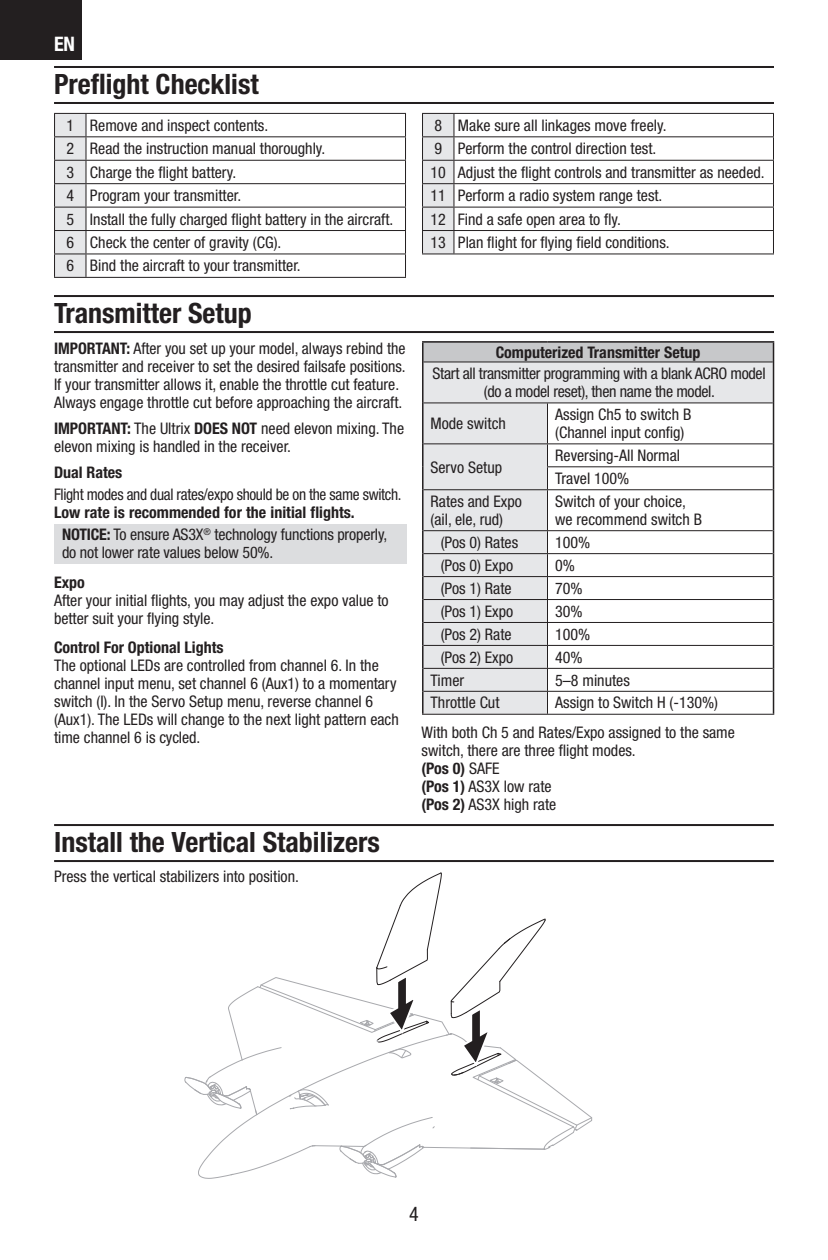
<style>
.page{position:relative;width:828px;height:1260px;background:#fff}
.page>*{position:absolute;margin:0;border:0;box-sizing:border-box;transform-origin:0 0}
.t1{font:700 condensed 28px "Helvetica Neue LT Std";color:#231f20}
.t2{font:700 condensed 20px "Helvetica Neue LT Std";color:#fff}
.t3{font:condensed 20px "Helvetica Neue LT Std";color:#231f20}
.t4{font:condensed 16px/18px "Helvetica Neue LT Std";color:#231f20}
.t5{font:700 condensed 16px/22px "Helvetica Neue LT Std";color:#231f20}
.t6{font:condensed 16px/18px "Helvetica Neue LT Std";letter-spacing:-.02em;color:#231f20;text-align:center}
.t7{font:condensed 16px "Helvetica Neue LT Std";letter-spacing:-.02em;color:#231f20;scale:.96 1}
.s1{font-weight:700}
.s2{font-weight:400}
</style>
<div class="page">
<div style="left:0;top:0;width:82px;height:59px;background:#231f20"></div>
<hr style="left:54px;top:66px;width:720px;height:2px;background:#231f20">
<hr style="left:54px;top:102px;width:720px;height:2px;background:#231f20">
<div style="left:54px;top:524px;width:352px;height:40px;background:#dcdddf"></div>
<hr style="left:54px;top:295px;width:720px;height:2px;background:#231f20">
<hr style="left:54px;top:331px;width:720px;height:2px;background:#231f20">
<hr style="left:54px;top:824px;width:720px;height:2px;background:#231f20">
<hr style="left:54px;top:860px;width:720px;height:2px;background:#231f20">
<svg style="left:184px;top:872px;width:409px;height:307px"></svg>
<hr style="left:86px;top:113px;width:320px;height:1px;background:#231f20">
<hr style="left:86px;top:136px;width:320px;height:1px;background:#231f20">
<hr style="left:86px;top:160px;width:320px;height:1px;background:#231f20">
<hr style="left:86px;top:183px;width:320px;height:1px;background:#231f20">
<hr style="left:86px;top:207px;width:320px;height:1px;background:#231f20">
<hr style="left:86px;top:230px;width:320px;height:1px;background:#231f20">
<hr style="left:86px;top:253px;width:320px;height:1px;background:#231f20">
<svg style="left:405px;top:114px;width:1px;height:163px"></svg>
<svg style="left:54px;top:113px;width:33px;height:164px;background:#d2d3d5"></svg>
<hr style="left:54px;top:277px;width:352px;height:1px;background:#231f20">
<hr style="left:454px;top:113px;width:320px;height:1px;background:#231f20">
<hr style="left:454px;top:136px;width:320px;height:1px;background:#231f20">
<hr style="left:454px;top:160px;width:320px;height:1px;background:#231f20">
<hr style="left:454px;top:183px;width:320px;height:1px;background:#231f20">
<hr style="left:454px;top:207px;width:320px;height:1px;background:#231f20">
<hr style="left:454px;top:230px;width:320px;height:1px;background:#231f20">
<svg style="left:422px;top:113px;width:32px;height:140px;background:#d4d5d7"></svg>
<svg style="left:773px;top:114px;width:1px;height:139px"></svg>
<hr style="left:422px;top:253px;width:352px;height:1px;background:#231f20">
<div style="left:423px;top:342px;width:351px;height:20px;background:#c7c8ca"></div>
<div style="left:424px;top:362px;width:349px;height:352px;background:#e6e7e9"></div>
<svg style="left:548px;top:403px;width:225px;height:311px"></svg>
<svg style="left:773px;top:343px;width:1px;height:19px"></svg>
<hr style="left:773px;top:362px;width:1px;height:41px;background:#231f20">
<hr style="left:422px;top:341px;width:126px;height:2px;background:#231f20">
<svg style="left:422px;top:343px;width:2px;height:19px"></svg>
<hr style="left:548px;top:341px;width:226px;height:2px;background:#231f20">
<hr style="left:422px;top:362px;width:2px;height:41px;background:#231f20">
<hr style="left:422px;top:403px;width:2px;height:41px;background:#231f20">
<hr style="left:422px;top:444px;width:2px;height:23px;background:#231f20">
<hr style="left:422px;top:467px;width:2px;height:23px;background:#231f20">
<hr style="left:422px;top:490px;width:2px;height:41px;background:#231f20">
<hr style="left:422px;top:531px;width:2px;height:23px;background:#231f20">
<hr style="left:422px;top:554px;width:2px;height:23px;background:#231f20">
<hr style="left:773px;top:403px;width:1px;height:41px;background:#231f20">
<hr style="left:773px;top:490px;width:1px;height:41px;background:#231f20">
<hr style="left:422px;top:577px;width:2px;height:23px;background:#231f20">
<hr style="left:422px;top:600px;width:2px;height:22px;background:#231f20">
<hr style="left:422px;top:622px;width:2px;height:23px;background:#231f20">
<hr style="left:422px;top:645px;width:2px;height:23px;background:#231f20">
<hr style="left:422px;top:668px;width:2px;height:23px;background:#231f20">
<hr style="left:422px;top:691px;width:2px;height:23px;background:#231f20">
<svg style="left:773px;top:444px;width:1px;height:46px"></svg>
<svg style="left:773px;top:531px;width:1px;height:183px"></svg>
<hr style="left:424px;top:361px;width:349px;height:1px;background:#231f20">
<hr style="left:424px;top:402px;width:349px;height:1px;background:#231f20">
<hr style="left:547px;top:403px;width:1px;height:40px;background:#231f20">
<hr style="left:424px;top:443px;width:349px;height:1px;background:#231f20">
<hr style="left:547px;top:466px;width:226px;height:1px;background:#231f20">
<svg style="left:547px;top:444px;width:1px;height:45px"></svg>
<hr style="left:424px;top:489px;width:349px;height:1px;background:#231f20">
<hr style="left:547px;top:490px;width:1px;height:40px;background:#231f20">
<hr style="left:424px;top:530px;width:349px;height:1px;background:#231f20">
<hr style="left:424px;top:553px;width:349px;height:1px;background:#231f20">
<hr style="left:424px;top:576px;width:349px;height:1px;background:#231f20">
<hr style="left:424px;top:599px;width:349px;height:1px;background:#231f20">
<hr style="left:424px;top:622px;width:349px;height:1px;background:#231f20">
<hr style="left:424px;top:645px;width:349px;height:1px;background:#231f20">
<hr style="left:424px;top:668px;width:349px;height:1px;background:#231f20">
<hr style="left:424px;top:691px;width:349px;height:1px;background:#231f20">
<svg style="left:547px;top:531px;width:1px;height:183px"></svg>
<hr style="left:422px;top:714px;width:352px;height:1px;background:#231f20">
<p class="t2" style="left:54px;top:37px;width:23px">EN</p>
<h1 class="t1" style="left:54px;top:74px;width:206px">Preflight Checklist</h1>
<p class="t4" style="left:66px;top:115px;width:328px;line-height:23.4px">1 Remove and inspect contents.<br>2 Read the instruction manual thoroughly.<br>3 Charge the flight battery.<br>4 Program your transmitter.<br>5 Install the fully charged flight battery in the aircraft.<br>6 Check the center of gravity (CG).<br>6 Bind the aircraft to your transmitter.</p>
<p class="t4" style="left:431px;top:115px;width:336px;line-height:23.4px">8 Make sure all linkages move freely.<br>9 Perform the control direction test.<br>10 Adjust the flight controls and transmitter as needed.<br>11 Perform a radio system range test.<br>12 Find a safe open area to fly.<br>13 Plan flight for flying field conditions.</p>
<h1 class="t1" style="left:54px;top:303px;width:199px">Transmitter Setup</h1>
<p class="t4" style="left:54px;top:341px;width:353px"><span class="s1">IMPORTANT:</span> After you set up your model, always rebind the transmitter and receiver to set the desired failsafe positions.<br>If your transmitter allows it, enable the throttle cut feature.<br>Always engage throttle cut before approaching the aircraft.</p>
<p class="t4" style="left:54px;top:421px;width:352px"><span class="s1">IMPORTANT:</span> The Ultrix <span class="s1">DOES NOT</span> need elevon mixing. The elevon mixing is handled in the receiver.</p>
<p class="t5" style="left:54px;top:463px;width:70px">Dual Rates</p>
<p class="t7" style="left:54px;top:489px;width:364px">Flight modes and dual rates/expo should be on the same switch.</p>
<p class="t5" style="left:62px;top:503px;width:327px;text-indent:-8px">Low rate is recommended for the initial flights.<br>NOTICE: <span class="s2">To ensure AS3X</span><sup>®</sup> <span class="s2">technology functions properly,</span></p>
<p class="t4" style="left:62px;top:545px;width:213px">do not lower rate values below 50%.</p>
<p class="t5" style="left:54px;top:573px;width:32px">Expo</p>
<p class="t4" style="left:54px;top:593px;width:336px">After your initial flights, you may adjust the expo value to better suit your flying style.</p>
<p class="t5" style="left:54px;top:638px;width:171px">Control For Optional Lights</p>
<p class="t4" style="left:54px;top:658px;width:346px">The optional LEDs are controlled from channel 6. In the channel input menu, set channel 6 (Aux1) to a momentary switch (I). In the Servo Setup menu, reverse channel 6 (Aux1). The LEDs will change to the next light pattern each time channel 6 is cycled.</p>
<h1 class="t1" style="left:54px;top:832px;width:327px">Install the Vertical Stabilizers</h1>
<p class="t4" style="left:54px;top:869px;width:246px">Press the vertical stabilizers into position.</p>
<p class="t5" style="left:496px;top:343px;width:206px">Computerized Transmitter Setup</p>
<p class="t6" style="left:433px;top:366px;width:335px">Start all transmitter programming with a blank ACRO model (do a model reset), then name the model.</p>
<p class="t4" style="left:431px;top:416px;width:77px">Mode switch</p>
<p class="t4" style="left:555px;top:407px;width:138px">Assign Ch5 to switch B (Channel input config)</p>
<p class="t4" style="left:431px;top:460px;width:73px">Servo Setup</p>
<p class="t4" style="left:555px;top:446px;width:126px;line-height:23px">Reversing-All Normal<br>Travel 100%</p>
<p class="t4" style="left:431px;top:494px;width:93px">Rates and Expo (ail, ele, rud)</p>
<p class="t4" style="left:555px;top:494px;width:148px">Switch of your choice, we recommend switch B</p>
<p class="t4" style="left:441px;top:535px;width:79px">(Pos 0) Rates</p>
<p class="t4" style="left:555px;top:535px;width:37px">100%</p>
<p class="t4" style="left:441px;top:558px;width:74px">(Pos 0) Expo</p>
<p class="t4" style="left:555px;top:558px;width:21px">0%</p>
<p class="t4" style="left:441px;top:581px;width:72px">(Pos 1) Rate</p>
<p class="t4" style="left:555px;top:581px;width:29px">70%</p>
<p class="t4" style="left:441px;top:604px;width:74px">(Pos 1) Expo</p>
<p class="t4" style="left:555px;top:604px;width:29px">30%</p>
<p class="t4" style="left:441px;top:627px;width:72px">(Pos 2) Rate</p>
<p class="t4" style="left:555px;top:627px;width:37px">100%</p>
<p class="t4" style="left:441px;top:650px;width:74px">(Pos 2) Expo</p>
<p class="t4" style="left:555px;top:650px;width:29px">40%</p>
<p class="t4" style="left:431px;top:673px;width:35px">Timer</p>
<p class="t4" style="left:555px;top:673px;width:76px">5–8 minutes</p>
<p class="t4" style="left:431px;top:696px;width:71px">Throttle Cut</p>
<p class="t4" style="left:555px;top:696px;width:164px">Assign to Switch H (-130%)</p>
<p class="t4" style="left:422px;top:726px;width:315px">With both Ch 5 and Rates/Expo assigned to the same switch, there are three flight modes.<br><span class="s1">(Pos 0)</span> SAFE<br><span class="s1">(Pos 1)</span> AS3X low rate<br><span class="s1">(Pos 2)</span> AS3X high rate</p>
<p class="t3" style="left:409px;top:1206px;width:11px">4</p>
</div>
